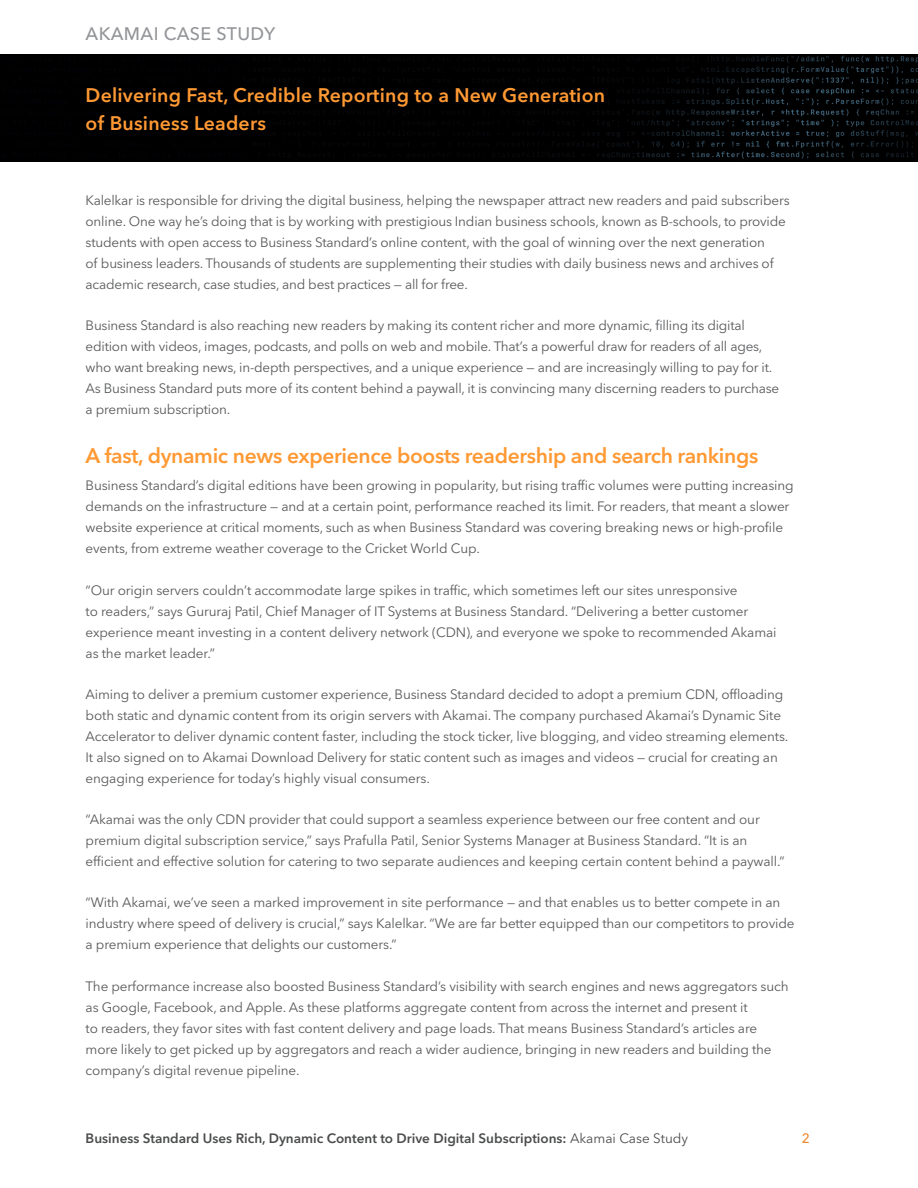
<style>
.page{position:relative;width:918px;height:1188px;background:#fff}
.page>*{position:absolute;margin:0;border:0;box-sizing:border-box;transform-origin:0 0}
.Headline{font:600 21px "Avenir Next LT Pro";letter-spacing:-.015em;color:#f93}
.t1{font:600 19.5px/28.5px "Avenir Next LT Pro";letter-spacing:.01em;color:#f93}
.t2{font:500 18px "Avenir Next LT Pro";letter-spacing:.02em;color:#939598}
.Body{font:13.5px/21px "Avenir Next LT Pro";letter-spacing:-.01em;color:#58595b}
.t3{font:600 13.5px "Avenir Next LT Pro";color:#4b4c4d}
.t4{font:500 13.5px "Avenir Next LT Pro";color:#ee882f}
.s1{font-weight:400}
</style>
<div class="page">
<img style="left:0;top:54px;width:918px;height:108px">
<h3 class="t2" style="left:86px;top:22px;width:191px">AKAMAI CASE STUDY</h3>
<h2 class="t1" style="left:86px;top:80px;width:521px">Delivering Fast, Credible Reporting to a New Generation of Business Leaders</h2>
<p class="Body" style="left:86px;top:189px;width:706px">Kalelkar is responsible for driving the digital business, helping the newspaper attract new readers and paid subscribers online. One way he’s doing that is by working with prestigious Indian business schools, known as B-schools, to provide students with open access to Business Standard’s online content, with the goal of winning over the next generation<br>of business leaders. Thousands of students are supplementing their studies with daily business news and archives of academic research, case studies, and best practices — all for free.</p>
<p class="Body" style="left:86px;top:315px;width:695px">Business Standard is also reaching new readers by making its content richer and more dynamic, filling its digital edition with videos, images, podcasts, and polls on web and mobile. That’s a powerful draw for readers of all ages, who want breaking news, in-depth perspectives, and a unique experience — and are increasingly willing to pay for it.<br>As Business Standard puts more of its content behind a paywall, it is convincing many discerning readers to purchase a premium subscription.</p>
<p class="Headline" style="left:86px;top:443px;width:674px">A fast, dynamic news experience boosts readership and search rankings</p>
<p class="Body" style="left:86px;top:475px;width:710px">Business Standard’s digital editions have been growing in popularity, but rising traffic volumes were putting increasing demands on the infrastructure — and at a certain point, performance reached its limit. For readers, that meant a slower website experience at critical moments, such as when Business Standard was covering breaking news or high-profile events, from extreme weather coverage to the Cricket World Cup.</p>
<p class="Body" style="left:86px;top:579px;width:692px">“Our origin servers couldn’t accommodate large spikes in traffic, which sometimes left our sites unresponsive<br>to readers,” says Gururaj Patil, Chief Manager of IT Systems at Business Standard. “Delivering a better customer experience meant investing in a content delivery network (CDN), and everyone we spoke to recommended Akamai as the market leader.”</p>
<p class="Body" style="left:86px;top:684px;width:704px">Aiming to deliver a premium customer experience, Business Standard decided to adopt a premium CDN, offloading both static and dynamic content from its origin servers with Akamai. The company purchased Akamai’s Dynamic Site Accelerator to deliver dynamic content faster, including the stock ticker, live blogging, and video streaming elements.<br>It also signed on to Akamai Download Delivery for static content such as images and videos — crucial for creating an engaging experience for today’s highly visual consumers.</p>
<p class="Body" style="left:86px;top:809px;width:701px">“Akamai was the only CDN provider that could support a seamless experience between our free content and our premium digital subscription service,” says Prafulla Patil, Senior Systems Manager at Business Standard. “It is an efficient and effective solution for catering to two separate audiences and keeping certain content behind a paywall.”</p>
<p class="Body" style="left:86px;top:892px;width:710px">“With Akamai, we’ve seen a marked improvement in site performance — and that enables us to better compete in an industry where speed of delivery is crucial,” says Kalelkar. “We are far better equipped than our competitors to provide a premium experience that delights our customers.”</p>
<p class="Body" style="left:86px;top:975px;width:705px">The performance increase also boosted Business Standard’s visibility with search engines and news aggregators such as Google, Facebook, and Apple. As these platforms aggregate content from across the internet and present it<br>to readers, they favor sites with fast content delivery and page loads. That means Business Standard’s articles are more likely to get picked up by aggregators and reach a wider audience, bringing in new readers and building the company’s digital revenue pipeline.</p>
<p class="t3" style="left:86px;top:1131px;width:604px">Business Standard Uses Rich, Dynamic Content to Drive Digital Subscriptions: <span class="s1">Akamai Case Study</span></p>
<p class="t4" style="left:802px;top:1131px;width:10px">2</p>
</div>
